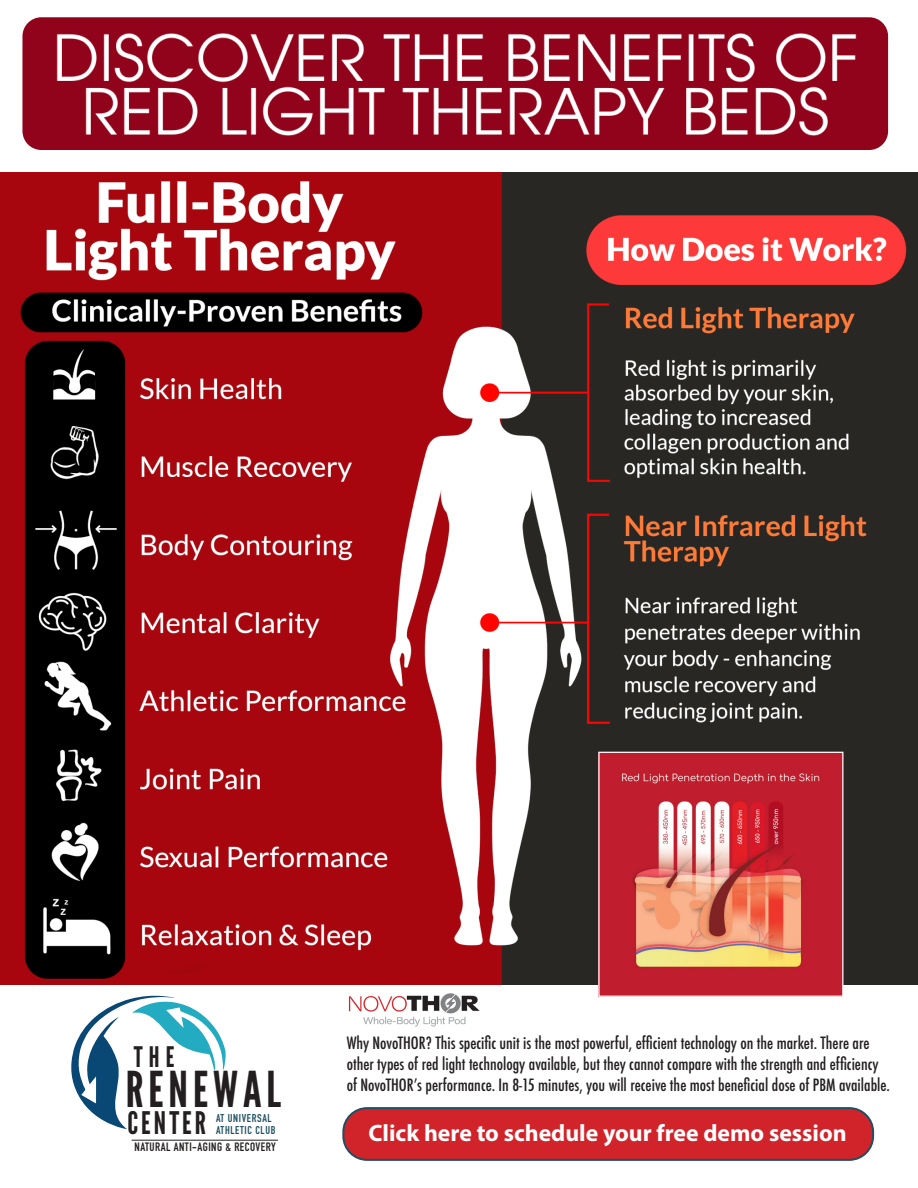
<style>
.page{position:relative;width:918px;height:1188px;background:#fff}
.page>*{position:absolute;margin:0;border:0;box-sizing:border-box;transform-origin:0 0}
.t1{font:49.35px "League Gothic";letter-spacing:.1em;color:#231f20}
.t2{font:31.05px "League Gothic";letter-spacing:.1em;color:#231f20}
.t3{font:28.2px "League Gothic";color:#231f20}
.t4{font:700 23.7px "Myriad Pro";color:#fff}
.t5{font:500 condensed 16.5px/21px "Futura";color:#231f20}
.t6{font:700 12px "DIN Condensed";letter-spacing:.04em;color:#231f20}
.t7{font:700 11.1px "DIN Condensed";letter-spacing:.06em;color:#1f4f60}
</style>
<div class="page">
<hr style="left:132px;top:1140px;width:146px;height:1px;background:#231f20">
<svg style="left:71px;top:995px;width:155px;height:134px"></svg>
<div style="left:343px;top:1108px;width:530px;height:52px;background:#d1232a;border-radius:24px"></div>
<div style="left:342px;top:1107px;width:532px;height:54px;border:2px solid #1f4f60;border-radius:24px"></div>
<img style="left:0;top:173px;width:918px;height:812px">
<img style="left:600px;top:754px;width:241px;height:241px">
<div style="left:598px;top:752px;width:245px;height:245px;border:1px solid #fff"></div>
<img style="left:22px;top:17px;width:866px;height:133px">
<img style="left:348px;top:993px;width:132px;height:34px">
<h3 class="t3" style="left:134px;top:1041px;width:42px">THE</h3>
<h1 class="t1" style="left:126px;top:1061px;width:157px">RENEWAL</h1>
<p class="t7" style="left:216px;top:1123px;width:61px">ATHLETIC CLUB</p>
<h2 class="t2" style="left:127px;top:1106px;width:80px">CENTER</h2>
<p class="t6" style="left:135px;top:1140px;width:143px">NATURAL ANTI-AGING &amp; RECOVERY</p>
<p class="t7" style="left:216px;top:1111px;width:57px">AT UNIVERSAL</p>
<p class="t5" style="left:347px;top:1033px;width:545px">Why NovoTHOR? This speci昀椀c unit is the most powerful, ef昀椀cient technology on the market. There are other types of red light technology available, but they cannot compare with the strength and ef昀椀ciency of NovoTHOR’s performance. In 8-15 minutes, you will receive the most bene昀椀cial dose of PBM available.</p>
<h3 class="t4" style="left:369px;top:1124px;width:480px">Click here to schedule your free demo session</h3>
</div>
